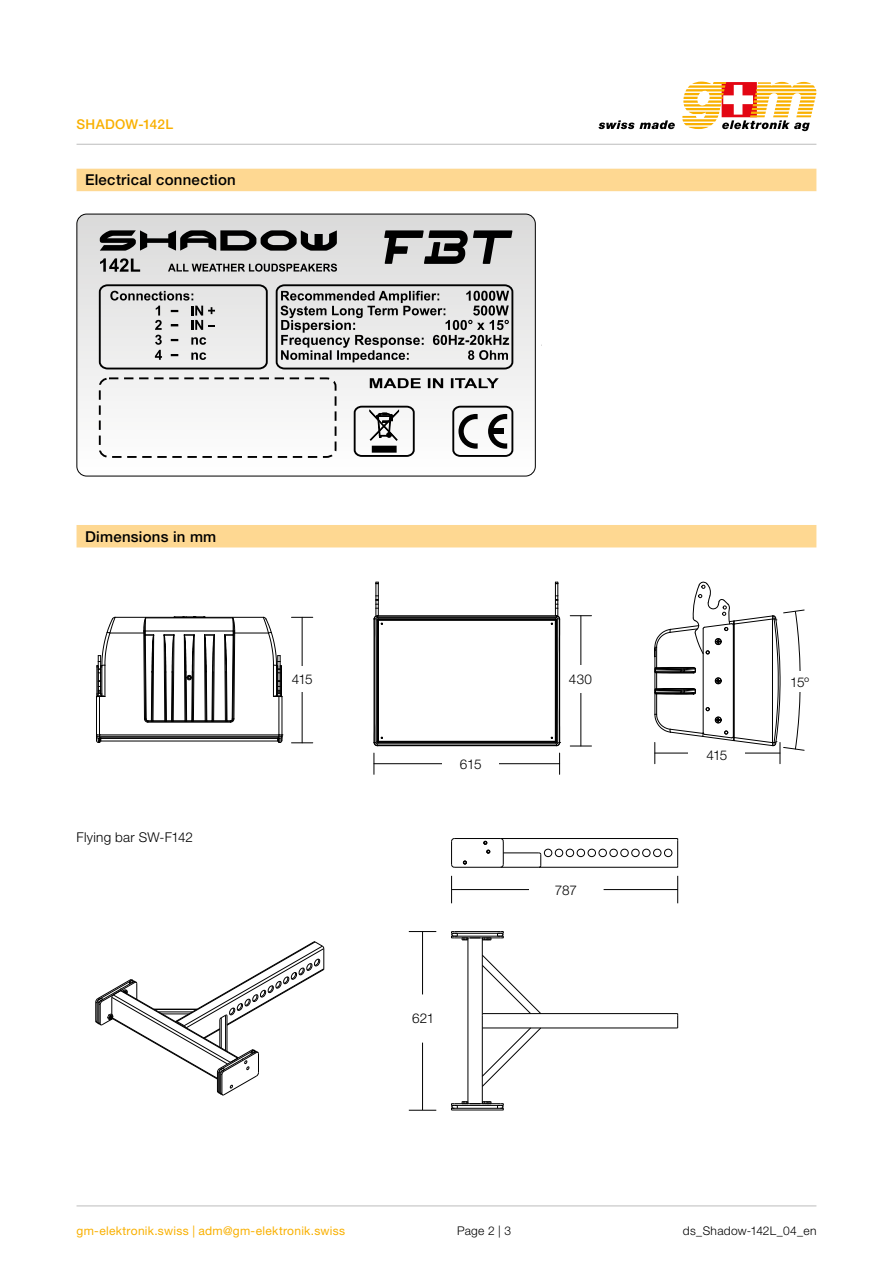
<style>
.page{position:relative;width:893px;height:1263px;background:#fff}
.page>*{position:absolute;margin:0;border:0;box-sizing:border-box;transform-origin:0 0}
.t1{font:500 15px "Helvetica Neue LT";letter-spacing:.015em;color:#000}
.t2{font:300 13.5px "Helvetica Neue LT";letter-spacing:-.01em;color:#000}
.t3{font:300 13.5px "Helvetica Neue LT";letter-spacing:.02em;color:#000}
.t4{font:500 13.5px "Helvetica Neue LT";letter-spacing:.025em;color:#f9b000}
.t5{font:12px "Helvetica Neue LT";letter-spacing:.02em;color:#f9b000}
.t6{font:300 12px "Helvetica Neue LT";letter-spacing:.025em;color:#000}
</style>
<div class="page">
<svg style="left:682px;top:82px;width:134px;height:49px"></svg>
<svg style="left:598px;top:120px;width:77px;height:9px"></svg>
<hr style="left:77px;top:144px;width:739px;height:1px;background:#bcbcbc">
<hr style="left:77px;top:1206px;width:739px;height:1px;background:#bcbcbc">
<svg style="left:374px;top:582px;width:187px;height:164px"></svg>
<hr style="left:378px;top:620px;width:177px;height:1px;background:#000">
<hr style="left:378px;top:741px;width:177px;height:1px;background:#000">
<hr style="left:378px;top:619px;width:177px;height:1px;background:#000">
<hr style="left:99px;top:696px;width:1px;height:39px;background:#000">
<hr style="left:279px;top:696px;width:1px;height:39px;background:#000">
<hr style="left:96px;top:697px;width:1px;height:38px;background:#000">
<hr style="left:282px;top:697px;width:1px;height:38px;background:#000">
<hr style="left:99px;top:735px;width:180px;height:1px;background:#000">
<hr style="left:100px;top:736px;width:179px;height:1px;background:#000">
<hr style="left:235px;top:633px;width:33px;height:1px;background:#000">
<hr style="left:110px;top:633px;width:34px;height:1px;background:#000">
<hr style="left:115px;top:617px;width:148px;height:1px;background:#000">
<hr style="left:100px;top:738px;width:178px;height:1px;background:#000">
<svg style="left:143px;top:617px;width:92px;height:106px"></svg>
<svg style="left:263px;top:617px;width:19px;height:80px"></svg>
<svg style="left:96px;top:617px;width:20px;height:80px"></svg>
<svg style="left:277px;top:734px;width:6px;height:9px"></svg>
<svg style="left:96px;top:734px;width:6px;height:9px"></svg>
<hr style="left:101px;top:741px;width:177px;height:1px;background:#000">
<svg style="left:291px;top:617px;width:22px;height:1px"></svg>
<svg style="left:291px;top:742px;width:22px;height:1px"></svg>
<hr style="left:302px;top:617px;width:1px;height:126px;background:#000">
<svg style="left:570px;top:615px;width:21px;height:1px"></svg>
<svg style="left:570px;top:746px;width:21px;height:1px"></svg>
<hr style="left:581px;top:616px;width:1px;height:130px;background:#000">
<svg style="left:374px;top:753px;width:1px;height:21px"></svg>
<svg style="left:559px;top:753px;width:1px;height:21px"></svg>
<hr style="left:374px;top:763px;width:186px;height:1px;background:#000">
<svg style="left:654px;top:582px;width:151px;height:182px"></svg>
<hr style="left:655px;top:753px;width:125px;height:1px;background:#000">
<hr style="left:454px;top:838px;width:46px;height:1px;background:#000">
<hr style="left:454px;top:867px;width:46px;height:1px;background:#000">
<div style="left:544px;top:849px;width:8px;height:8px;border:1px solid #000;border-radius:50%"></div>
<div style="left:555px;top:849px;width:8px;height:8px;border:1px solid #000;border-radius:50%"></div>
<div style="left:566px;top:849px;width:8px;height:8px;border:1px solid #000;border-radius:50%"></div>
<div style="left:577px;top:849px;width:8px;height:8px;border:1px solid #000;border-radius:50%"></div>
<div style="left:588px;top:849px;width:8px;height:8px;border:1px solid #000;border-radius:50%"></div>
<div style="left:599px;top:849px;width:8px;height:8px;border:1px solid #000;border-radius:50%"></div>
<div style="left:610px;top:849px;width:8px;height:8px;border:1px solid #000;border-radius:50%"></div>
<div style="left:620px;top:849px;width:8px;height:8px;border:1px solid #000;border-radius:50%"></div>
<div style="left:631px;top:849px;width:8px;height:8px;border:1px solid #000;border-radius:50%"></div>
<div style="left:642px;top:849px;width:8px;height:8px;border:1px solid #000;border-radius:50%"></div>
<div style="left:653px;top:849px;width:8px;height:8px;border:1px solid #000;border-radius:50%"></div>
<div style="left:664px;top:849px;width:8px;height:8px;border:1px solid #000;border-radius:50%"></div>
<hr style="left:539px;top:867px;width:139px;height:1px;background:#000">
<hr style="left:500px;top:838px;width:178px;height:1px;background:#000">
<svg style="left:538px;top:852px;width:3px;height:16px"></svg>
<hr style="left:503px;top:853px;width:36px;height:1px;background:#000">
<hr style="left:500px;top:867px;width:39px;height:1px;background:#000">
<svg style="left:463px;top:861px;width:4px;height:3px"></svg>
<svg style="left:483px;top:841px;width:7px;height:12px"></svg>
<hr style="left:468px;top:938px;width:1px;height:166px;background:#000">
<hr style="left:482px;top:938px;width:1px;height:75px;background:#000">
<hr style="left:482px;top:1028px;width:1px;height:76px;background:#000">
<hr style="left:482px;top:1013px;width:196px;height:1px;background:#000">
<hr style="left:482px;top:1028px;width:196px;height:1px;background:#000">
<svg style="left:677px;top:1013px;width:1px;height:15px"></svg>
<svg style="left:95px;top:941px;width:230px;height:155px"></svg>
<svg style="left:500px;top:838px;width:4px;height:30px"></svg>
<svg style="left:451px;top:1101px;width:53px;height:10px"></svg>
<svg style="left:481px;top:954px;width:60px;height:133px"></svg>
<svg style="left:451px;top:931px;width:53px;height:9px"></svg>
<svg style="left:451px;top:838px;width:4px;height:30px"></svg>
<svg style="left:677px;top:838px;width:2px;height:30px"></svg>
<svg style="left:451px;top:876px;width:1px;height:27px"></svg>
<svg style="left:677px;top:876px;width:1px;height:27px"></svg>
<hr style="left:452px;top:889px;width:77px;height:1px;background:#000">
<hr style="left:604px;top:889px;width:74px;height:1px;background:#000">
<svg style="left:409px;top:931px;width:27px;height:1px"></svg>
<svg style="left:409px;top:1110px;width:27px;height:1px"></svg>
<hr style="left:422px;top:931px;width:1px;height:63px;background:#000">
<hr style="left:422px;top:1042px;width:1px;height:68px;background:#000">
<div style="left:287px;top:666px;width:31px;height:26px;background:#fff"></div>
<div style="left:443px;top:754px;width:56px;height:18px;background:#fff"></div>
<div style="left:561px;top:665px;width:39px;height:28px;background:#fff"></div>
<div style="left:689px;top:744px;width:56px;height:20px;background:#fff"></div>
<div style="left:783px;top:671px;width:33px;height:21px;background:#fff"></div>
<svg style="left:76px;top:213px;width:466px;height:264px"></svg>
<div style="left:77px;top:525px;width:739px;height:22px;background:#fed892"></div>
<div style="left:77px;top:169px;width:739px;height:22px;background:#fed892"></div>
<p class="t4" style="left:77px;top:116px;width:98px">SHADOW-142L</p>
<p class="t1" style="left:85px;top:171px;width:152px">Electrical connection</p>
<p class="t1" style="left:85px;top:527px;width:133px">Dimensions in mm</p>
<p class="t3" style="left:77px;top:828px;width:118px">Flying bar SW-F142</p>
<p class="t2" style="left:292px;top:671px;width:23px">415</p>
<p class="t2" style="left:460px;top:755px;width:23px">615</p>
<p class="t2" style="left:412px;top:1010px;width:24px">621</p>
<p class="t2" style="left:569px;top:671px;width:25px">430</p>
<p class="t2" style="left:555px;top:882px;width:24px">787</p>
<p class="t2" style="left:706px;top:747px;width:23px">415</p>
<p class="t2" style="left:790px;top:674px;width:20px">15º</p>
<p class="t5" style="left:77px;top:1224px;width:270px">gm-elektronik.swiss | adm@gm-elektronik.swiss</p>
<p class="t6" style="left:457px;top:1224px;width:56px">Page 2 | 3</p>
<p class="t6" style="left:683px;top:1224px;width:135px">ds_Shadow-142L_04_en</p>
</div>
